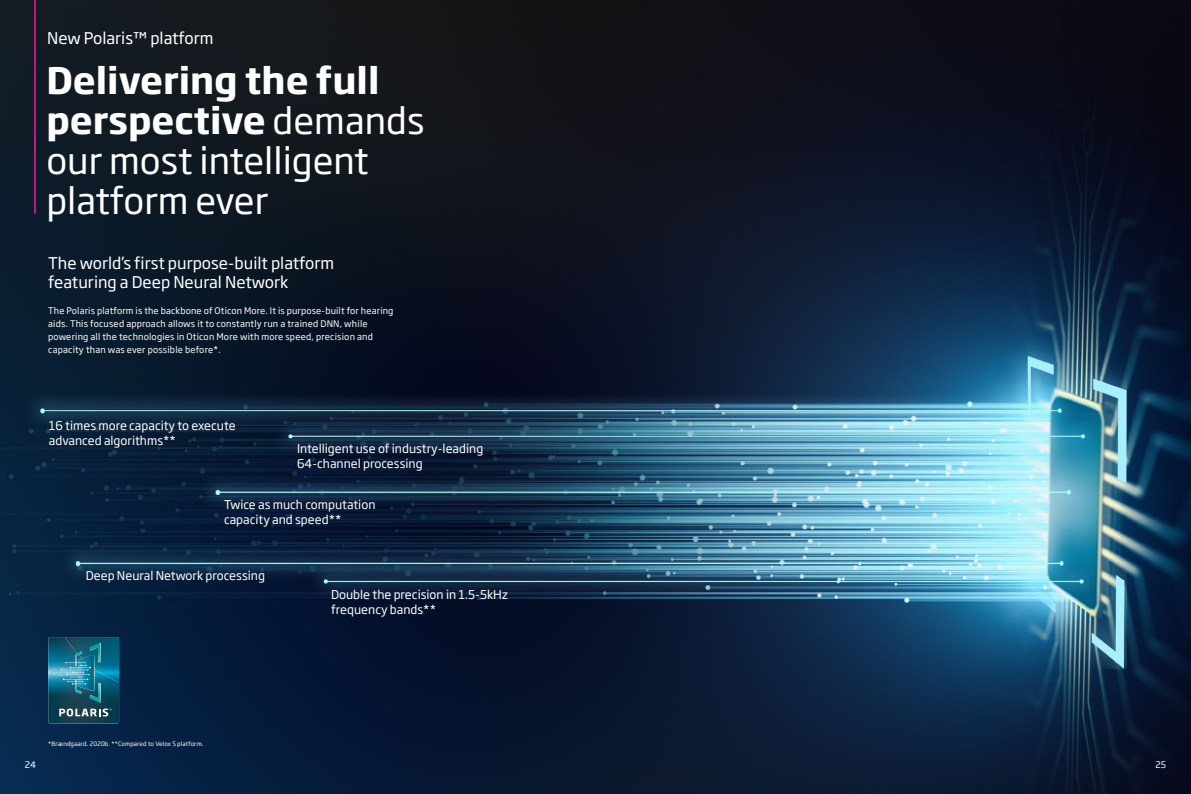
<style>
.page{position:relative;width:1191px;height:794px;background:#fff}
.page>*{position:absolute;margin:0;border:0;box-sizing:border-box;transform-origin:0 0}
.t1{font:36px/40px "Soho Gothic Pro";color:#fff}
.t2{font:16px/19px "Soho Gothic Pro";color:#fff}
.t3{font:12px/15px "Soho Gothic Pro";color:#fff}
.t4{font:9px/13px "Soho Gothic Pro";letter-spacing:.02em;color:#fff}
.t5{font:6px "Soho Gothic Pro";letter-spacing:.02em;color:#fff}
.s1{font-weight:700}
</style>
<div class="page">
<img style="left:0;top:106px;width:1191px;height:688px">
<img style="left:48px;top:637px;width:71px;height:86px">
<img style="left:49px;top:668px;width:10px;height:8px">
<img style="left:65px;top:637px;width:54px;height:45px">
<svg style="left:59px;top:642px;width:53px;height:74px;background:#27748a"></svg>
<img style="left:0;top:0;width:1191px;height:106px">
<hr style="left:34px;top:0;width:2px;height:65px;background:#c5168c">
<hr style="left:34px;top:65px;width:2px;height:149px;background:#c5168c">
<h2 class="t2" style="left:47px;top:28px;width:168px">New Polaris™ platform</h2>
<h1 class="t1" style="left:46px;top:58px;width:379px"><span class="s1">Delivering the full perspective</span> demands our most intelligent platform ever</h1>
<h2 class="t2" style="left:48px;top:252px;width:287px">The world’s first purpose-built platform featuring a Deep Neural Network</h2>
<p class="t4" style="left:48px;top:303px;width:347px">The Polaris platform is the backbone of Oticon More. It is purpose-built for hearing aids. This focused approach allows it to constantly run a trained DNN, while powering all the technologies in Oticon More with more speed, precision and capacity than was ever possible before*.</p>
<h3 class="t3" style="left:49px;top:417px;width:188px">16 times more capacity to execute advanced algorithms**</h3>
<h3 class="t3" style="left:297px;top:441px;width:188px">Intelligent use of industry-leading<br>64-channel processing</h3>
<h3 class="t3" style="left:224px;top:496px;width:153px">Twice as much computation capacity and speed**</h3>
<h3 class="t3" style="left:86px;top:568px;width:181px">Deep Neural Network processing</h3>
<p class="t5" style="left:48px;top:739px;width:157px">*Brændgaard. 2020b. **Compared to Velox S platform.</p>
<h3 class="t3" style="left:331px;top:586px;width:178px">Double the precision in 1.5-5kHz frequency bands**</h3>
<p class="t4" style="left:25px;top:757px;width:13px">24</p>
<p class="t4" style="left:1155px;top:757px;width:12px">25</p>
</div>
